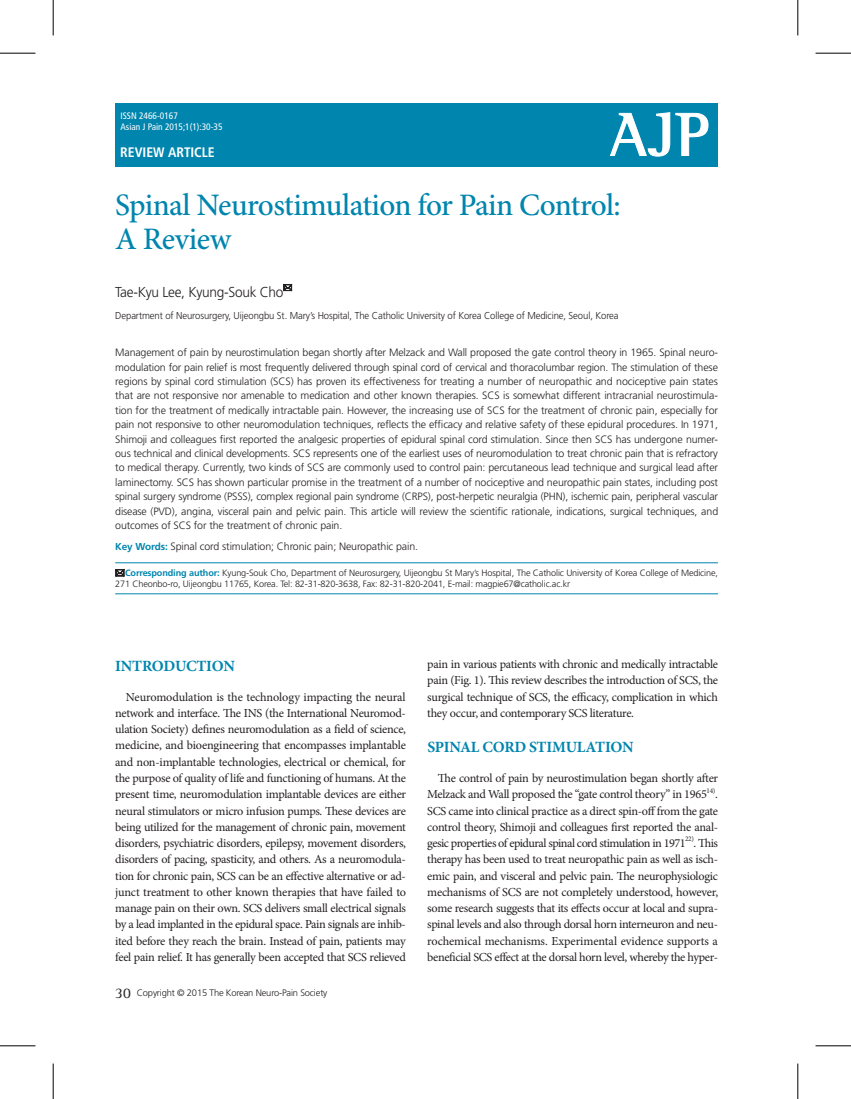
<style>
.page{position:relative;width:851px;height:1099px;background:#fff}
.page>*{position:absolute;margin:0;border:0;box-sizing:border-box;transform-origin:0 0}
.t1{font:700 62.5px "Rotis Semi Serif Std";color:#fff}
.논문제목{font:500 31.25px/33.8px "Minion Pro";letter-spacing:-.02em;color:#0085ae}
.큰제목{font:700 15.62px "Minion Pro";letter-spacing:-.015em;color:#0085ae}
.이름{font:300 14.38px "Frutiger LT Std";letter-spacing:-.02em;color:#231f20;scale:.95 1}
.t2{font:700 condensed 13.75px "Frutiger LT Std";letter-spacing:-.005em;color:#fff}
.본문{font:12.25px/16.2px "Minion Pro";letter-spacing:-.03em;color:#231f20;text-align:justify}
.영문_초록{font:300 10.62px/14.4px "Frutiger LT Std";letter-spacing:-.01em;color:#231f20;text-align:justify}
.소속{font:300 10px "Frutiger LT Std";letter-spacing:-.01em;color:#231f20;scale:.95 1}
.t3{font:300 9.38px "Frutiger LT Std";letter-spacing:-.02em;color:#231f20}
.t4{font:condensed 9.38px "Frutiger LT Std";color:#fff}
.t5{font:300 9.12px/11.2px "Frutiger LT Std";letter-spacing:-.015em;color:#231f20}
.본문-2{font:7.12px "Minion Pro";color:#231f20}
.s1{font-weight:700;font-size:10px;color:#0085ae}
.s2{font-weight:700;color:#0085ae}
.s3{font-family:"Rotis Semi Serif Std";font-weight:400;font-size:15px}
</style>
<div class="page">
<div style="left:115px;top:103px;width:603px;height:64px;background:#0085ae"></div>
<svg style="left:610px;top:112px;width:98px;height:45px"></svg>
<hr style="left:115px;top:562px;width:603px;height:1px;background:#0085ae">
<hr style="left:115px;top:593px;width:603px;height:1px;background:#0085ae">
<hr style="left:0;top:53px;width:35px;height:1px;background:#000">
<hr style="left:815px;top:53px;width:35px;height:1px;background:#000">
<hr style="left:0;top:1045px;width:35px;height:1px;background:#000">
<hr style="left:815px;top:1045px;width:35px;height:1px;background:#000">
<hr style="left:53px;top:0;width:1px;height:35px;background:#000">
<hr style="left:53px;top:1063px;width:1px;height:35px;background:#000">
<hr style="left:797px;top:0;width:1px;height:35px;background:#000">
<hr style="left:797px;top:1063px;width:1px;height:35px;background:#000">
<svg style="left:284px;top:284px;width:7px;height:7px"></svg>
<svg style="left:116px;top:569px;width:8px;height:7px"></svg>
<p class="t4" style="left:120px;top:110px;width:59px">ISSN 2466-0167</p>
<p class="t4" style="left:120px;top:122px;width:103px">Asian J Pain 2015;1(1):30-35</p>
<p class="t2" style="left:120px;top:144px;width:96px">REVIEW ARTICLE</p>
<p class="t1" style="left:609px;top:97px;width:101px">AJP</p>
<p class="논문제목" style="left:115px;top:189px;width:507px">Spinal Neurostimulation for Pain Control:<br>A Review</p>
<p class="이름" style="left:115px;top:284px;width:179px">Tae-Kyu Lee, Kyung-Souk Cho</p>
<p class="소속" style="left:115px;top:310px;width:531px">Department of Neurosurgery, Uijeongbu St. Mary’s Hospital, The Catholic University of Korea College of Medicine, Seoul, Korea</p>
<p class="영문_초록" style="left:115px;top:345px;width:604px">Management of pain by neurostimulation began shortly after Melzack and Wall proposed the gate control theory in 1965. Spinal neuro&shy;modulation for pain relief is most frequently delivered through spinal cord of cervical and thoracolumbar region. The stimulation of these regions by spinal cord stimulation (SCS) has proven its effectiveness for treating a number of neuropathic and nociceptive pain states that are not responsive nor amenable to medication and other known therapies. SCS is somewhat different intracranial neurostimula&shy;tion for the treatment of medically intractable pain. However, the increasing use of SCS for the treatment of chronic pain, especially for pain not responsive to other neuromodulation techniques, reflects the efficacy and relative safety of these epidural procedures. In 1971, Shimoji and colleagues first reported the analgesic properties of epidural spinal cord stimulation. Since then SCS has undergone numer&shy;ous technical and clinical developments. SCS represents one of the earliest uses of neuromodulation to treat chronic pain that is refractory to medical therapy. Currently, two kinds of SCS are commonly used to control pain: percutaneous lead technique and surgical lead after laminectomy. SCS has shown particular promise in the treatment of a number of nociceptive and neuropathic pain states, including post spinal surgery syndrome (PSSS), complex regional pain syndrome (CRPS), post-herpetic neuralgia (PHN), ischemic pain, peripheral vascular disease (PVD), angina, visceral pain and pelvic pain. This article will review the scientific rationale, indications, surgical techniques, and outcomes of SCS for the treatment of chronic pain.</p>
<p class="영문_초록" style="left:115px;top:539px;width:304px"><span class="s1">Key Words:</span> Spinal cord stimulation; Chronic pain; Neuropathic pain.</p>
<p class="t5" style="left:115px;top:567px;width:604px;text-indent:10px"><span class="s2">Corresponding author:</span> Kyung-Souk Cho, Department of Neurosurgery, Uijeongbu St Mary’s Hospital, The Catholic University of Korea College of Medicine,<br>271 Cheonbo-ro, Uijeongbu 11765, Korea. Tel: 82-31-820-3638, Fax: 82-31-820-2041, E-mail: magpie67@catholic.ac.kr</p>
<p class="큰제목" style="left:115px;top:656px;width:121px">INTRODUCTION</p>
<p class="본문" style="left:115px;top:688px;width:292px;text-indent:11px">Neuromodulation is the technology impacting the neural network and interface. The INS (the International Neuromod&shy;ulation Society) defines neuromodulation as a field of science, medicine, and bioengineering that encompasses implantable and non-implantable technologies, electrical or chemical, for the purpose of quality of life and functioning of humans. At the present time, neuromodulation implantable devices are either neural stimulators or micro infusion pumps. These devices are being utilized for the management of chronic pain, movement disorders, psychiatric disorders, epilepsy, movement disorders, disorders of pacing, spasticity, and others. As a neuromodula&shy;tion for chronic pain, SCS can be an effective alternative or ad&shy;junct treatment to other known therapies that have failed to manage pain on their own. SCS delivers small electrical signals by a lead implanted in the epidural space. Pain signals are inhib&shy;ited before they reach the brain. Instead of pain, patients may feel pain relief. It has generally been accepted that SCS relieved</p>
<p class="t3" style="left:115px;top:987px;width:214px"><span class="s3">30</span> Copyright © 2015 The Korean Neuro-Pain Society</p>
<p class="본문" style="left:427px;top:656px;width:292px">pain in various patients with chronic and medically intractable pain (Fig. 1). This review describes the introduction of SCS, the surgical technique of SCS, the efficacy, complication in which they occur, and contemporary SCS literature.</p>
<p class="큰제목" style="left:427px;top:738px;width:208px">SPINAL CORD STIMULATION</p>
<p class="본문" style="left:427px;top:770px;width:292px;text-indent:11px">The control of pain by neurostimulation began shortly after<br>Melzack and Wall proposed the “gate control theory” in 1965</p>
<p class="본문-2" style="left:706px;top:785px;width:10px">14)</p>
<p class="본문" style="left:427px;top:786px;width:292px;text-indent:288px">.<br>SCS came into clinical practice as a direct spin-off from the gate control theory, Shimoji and colleagues first reported the anal&shy;gesic properties of epidural spinal cord stimulation in 1971</p>
<p class="본문-2" style="left:685px;top:834px;width:10px">22)</p>
<p class="본문" style="left:427px;top:835px;width:292px;text-indent:266px">. This therapy has been used to treat neuropathic pain as well as isch&shy;emic pain, and visceral and pelvic pain. The neurophysiologic mechanisms of SCS are not completely understood, however, some research suggests that its effects occur at local and supra&shy;spinal levels and also through dorsal horn interneuron and neu&shy;rochemical mechanisms. Experimental evidence supports a beneficial SCS effect at the dorsal horn level, whereby the hyper-</p>
</div>
